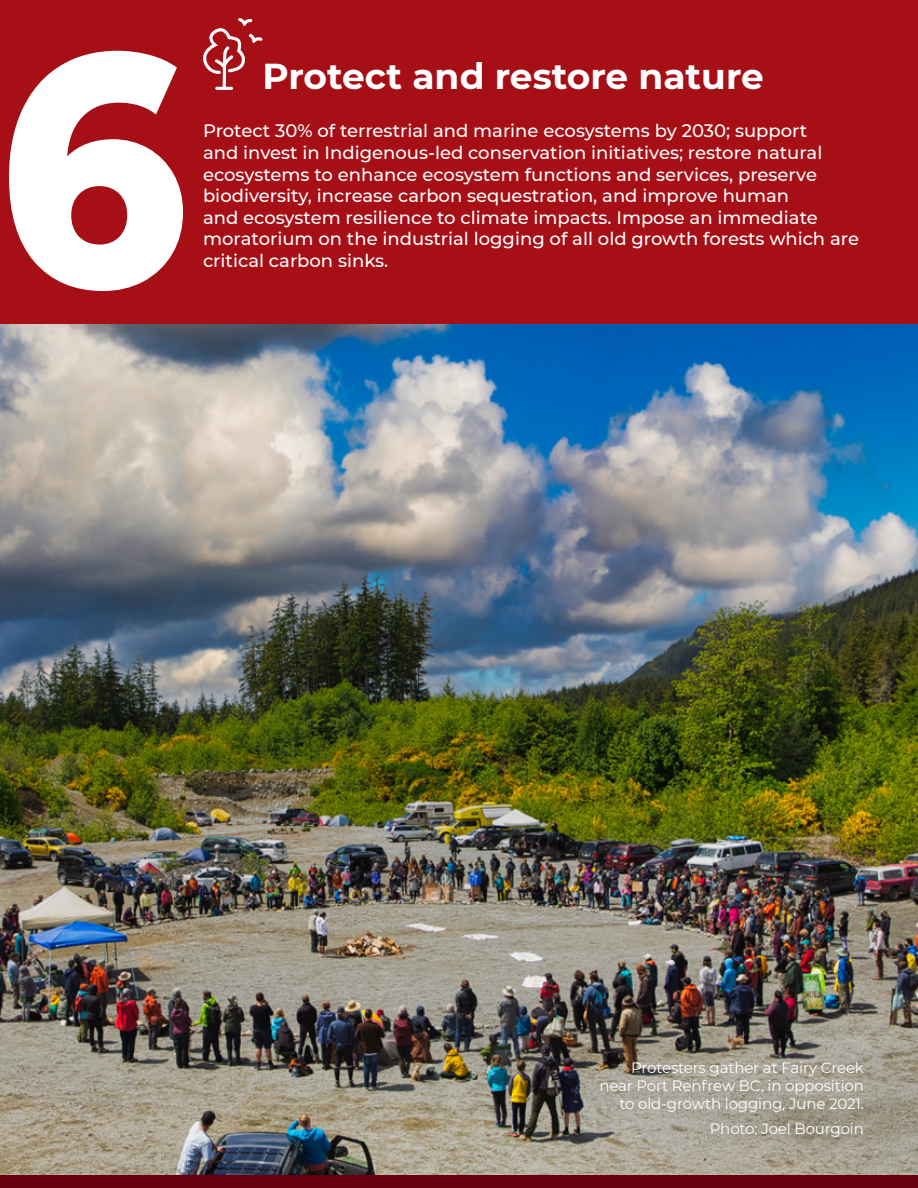
<style>
.page{position:relative;width:918px;height:1188px;background:#fff}
.page>*{position:absolute;margin:0;border:0;box-sizing:border-box;transform-origin:0 0}
.t1{font:800 330px "Montserrat";color:#fff;scale:.88 1}
.t2{font:700 36px "Montserrat";color:#fff}
.t3{font:500 18px/21.6px "Montserrat";color:#fff}
.t4{font:15px/18px "Montserrat";letter-spacing:-.01em;color:#fff;text-align:right}
</style>
<div class="page">
<div style="left:0;top:1174px;width:918px;height:14px;background:#66000d"></div>
<img style="left:0;top:324px;width:918px;height:850px">
<div style="left:0;top:0;width:918px;height:324px;background:#a60f16"></div>
<svg style="left:203px;top:18px;width:60px;height:72px"></svg>
<p class="t1" style="left:-1px;top:-73px;width:216px">6</p>
<p class="t2" style="left:262px;top:50px;width:503px">Protect and restore nature</p>
<p class="t3" style="left:203px;top:120px;width:658px">Protect 30% of terrestrial and marine ecosystems by 2030; support<br>and invest in Indigenous-led conservation initiatives; restore natural ecosystems to enhance ecosystem functions and services, preserve biodiversity, increase carbon sequestration, and improve human<br>and ecosystem resilience to climate impacts. Impose an immediate moratorium on the industrial logging of all old growth forests which are critical carbon sinks.</p>
<p class="t4" style="left:599px;top:1058px;width:266px">Protesters gather at Fairy Creek near Port Renfrew BC, in opposition to old-growth logging, June 2021.</p>
<p class="t4" style="left:710px;top:1119px;width:156px">Photo: Joel Bourgoin</p>
</div>
